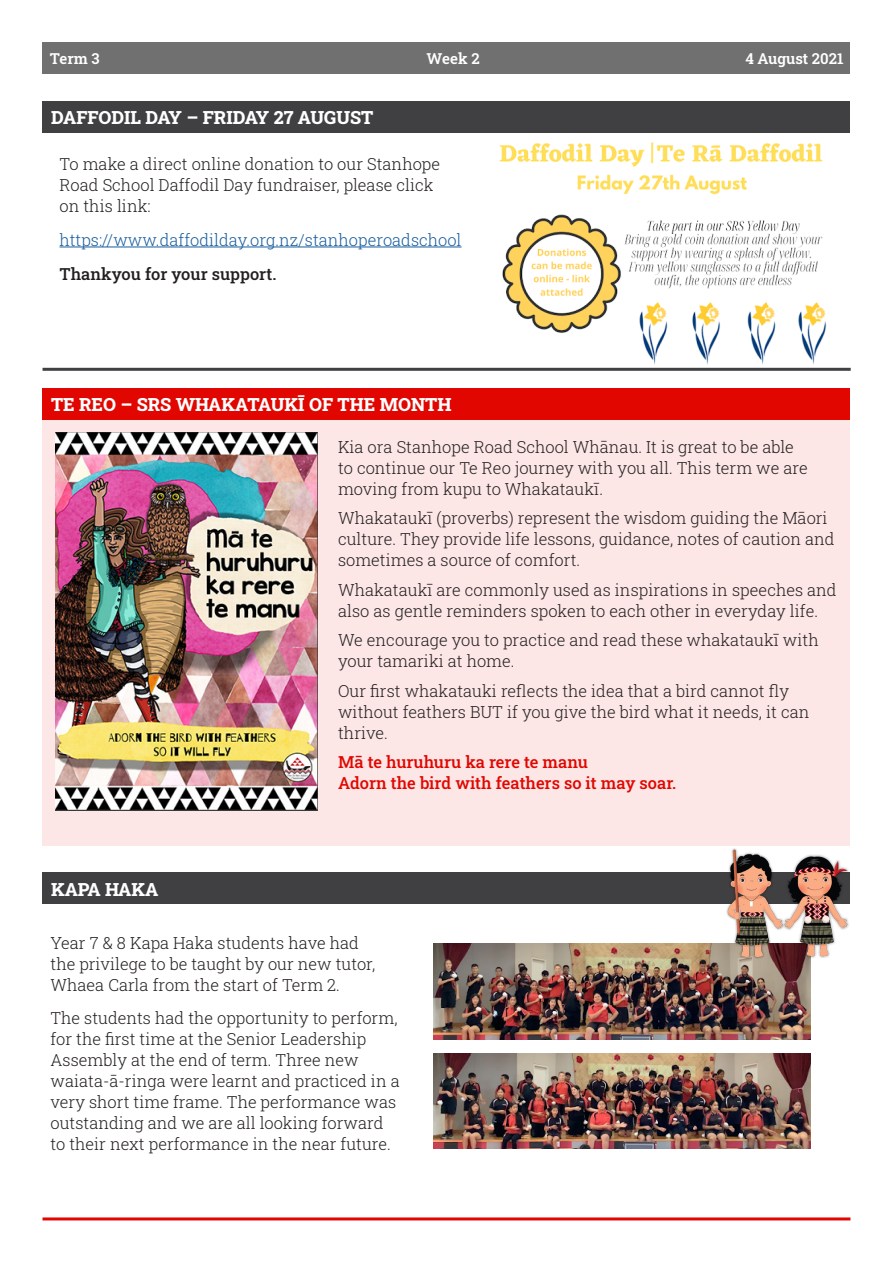
<style>
.page{position:relative;width:893px;height:1263px;background:#fff}
.page>*{position:absolute;margin:0;border:0;box-sizing:border-box;transform-origin:0 0}
.t1{font:800 18px "Roboto Slab";color:#fff}
.body_text{font:300 16.5px/21px "Roboto Slab";color:#231f20}
.body_text-2{font:500 16.5px/21px "Roboto Slab";color:#e10600}
.body_text-3{font:300 16.5px "Roboto Slab";color:#175d9e}
.body_text-4{font:500 16.5px "Roboto Slab";color:#231f20}
.t2{font:600 15px "Roboto Slab";color:#fff}
</style>
<div class="page">
<div style="left:43px;top:43px;width:807px;height:31px;background:#707071"></div>
<hr style="left:43px;top:1217px;width:807px;height:3px;background:#e10600">
<hr style="left:60px;top:247px;width:402px;height:1px;background:#175d9e">
<div style="left:43px;top:101px;width:807px;height:32px;background:#404042"></div>
<div style="left:43px;top:872px;width:807px;height:32px;background:#404042"></div>
<hr style="left:43px;top:368px;width:808px;height:3px;background:#404042">
<img style="left:499px;top:142px;width:328px;height:223px">
<div style="left:43px;top:420px;width:807px;height:426px;background:#fce6e6"></div>
<div style="left:43px;top:388px;width:807px;height:32px;background:#e10600"></div>
<img style="left:56px;top:432px;width:262px;height:379px">
<img style="left:434px;top:944px;width:377px;height:95px">
<img style="left:434px;top:1053px;width:377px;height:96px">
<img style="left:780px;top:854px;width:69px;height:111px">
<img style="left:715px;top:848px;width:75px;height:112px">
<p class="t2" style="left:50px;top:48px;width:51px">Term 3</p>
<p class="t2" style="left:427px;top:48px;width:55px">Week 2</p>
<p class="t2" style="left:745px;top:48px;width:100px">4 August 2021</p>
<p class="t1" style="left:51px;top:105px;width:324px">DAFFODIL DAY – FRIDAY 27 AUGUST</p>
<p class="body_text" style="left:60px;top:153px;width:382px">To make a direct online donation to our Stanhope<br>Road School Daffodil Day fundraiser, please click on this link:</p>
<p class="body_text-3" style="left:60px;top:228px;width:403px">https://www.daffodilday.org.nz/stanhoperoadschool</p>
<p class="body_text-4" style="left:60px;top:262px;width:218px">Thankyou for your support.</p>
<p class="t1" style="left:51px;top:392px;width:402px">TE REO – SRS WHAKATAUKĪ OF THE MONTH</p>
<p class="t1" style="left:51px;top:877px;width:109px">KAPA HAKA</p>
<p class="body_text" style="left:338px;top:436px;width:471px">Kia ora Stanhope Road School Whānau. It is great to be able to continue our Te Reo journey with you all. This term we are moving from kupu to Whakataukī.</p>
<p class="body_text" style="left:338px;top:507px;width:498px">Whakataukī (proverbs) represent the wisdom guiding the Māori culture. They provide life lessons, guidance, notes of caution and sometimes a source of comfort.</p>
<p class="body_text" style="left:338px;top:579px;width:500px">Whakataukī are commonly used as inspirations in speeches and also as gentle reminders spoken to each other in everyday life.</p>
<p class="body_text" style="left:338px;top:629px;width:482px">We encourage you to practice and read these whakataukī with your tamariki at home.</p>
<p class="body_text" style="left:338px;top:680px;width:473px">Our first whakatauki reflects the idea that a bird cannot fly without feathers BUT if you give the bird what it needs, it can thrive.</p>
<p class="body_text-2" style="left:338px;top:751px;width:340px">Mā te huruhuru ka rere te manu<br>Adorn the bird with feathers so it may soar.</p>
<p class="body_text" style="left:51px;top:932px;width:326px">Year 7 &amp; 8 Kapa Haka students have had the privilege to be taught by our new tutor,<br>Whaea Carla from the start of Term 2.</p>
<p class="body_text" style="left:51px;top:1007px;width:351px">The students had the opportunity to perform, for the first time at the Senior Leadership Assembly at the end of term. Three new waiata-ā-ringa were learnt and practiced in a very short time frame. The performance was outstanding and we are all looking forward to their next performance in the near future.</p>
</div>
